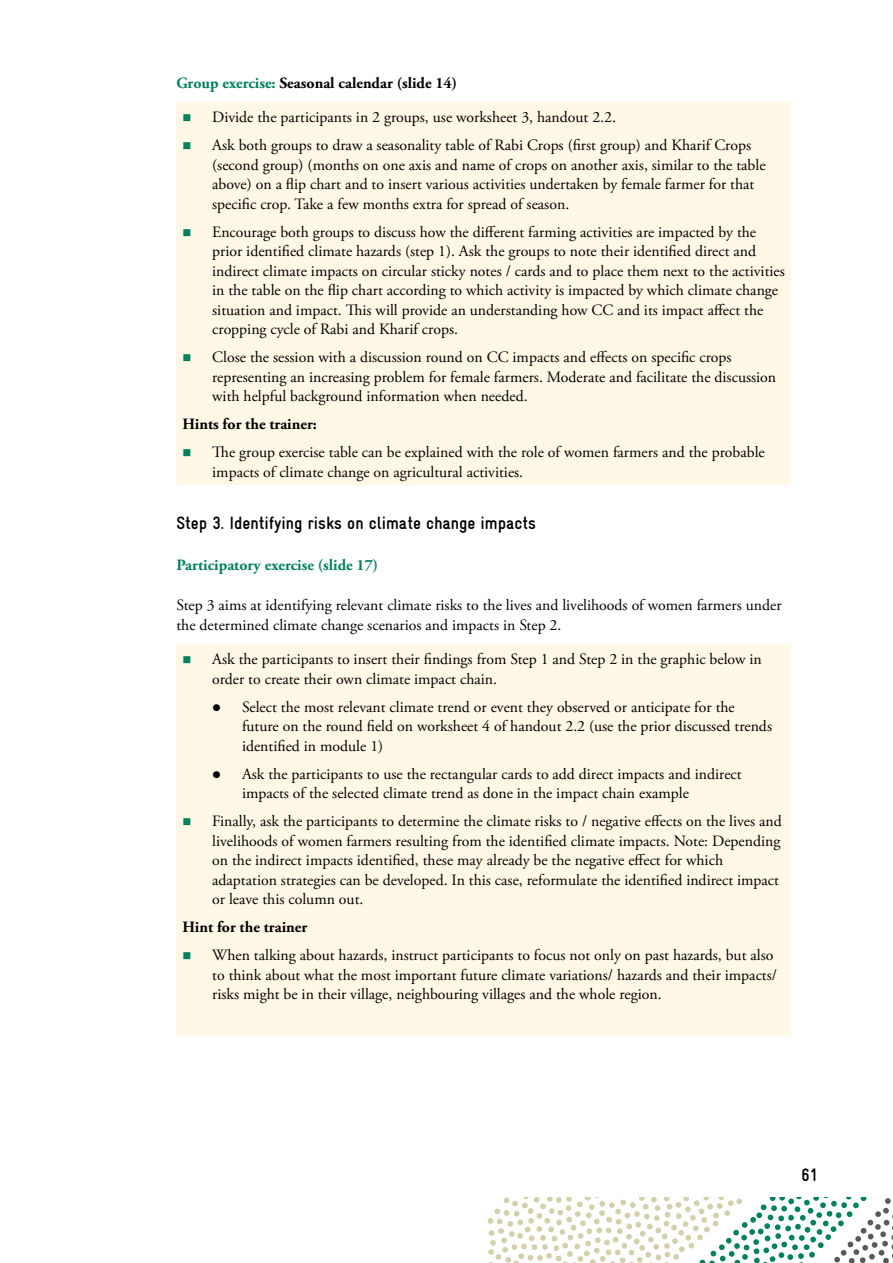
<style>
.page{position:relative;width:893px;height:1263px;background:#fff}
.page>*{position:absolute;margin:0;border:0;box-sizing:border-box;transform-origin:0 0}
.t1{font:700 condensed 18px "Gravur";color:#000}
.t2{font:15.75px/19.5px "Adobe Garamond Pro";color:#000}
.t3{font:700 15.75px "Adobe Garamond Pro";color:#000}
.t4{font:700 15.75px "Adobe Garamond Pro";color:#03805e}
.s1{font-weight:700;color:#03805e}
.s2{font-weight:700}
</style>
<div class="page">
<svg style="left:488px;top:1197px;width:405px;height:66px"></svg>
<div style="left:176px;top:102px;width:615px;height:383px;background:#fff8e6"></div>
<div style="left:176px;top:644px;width:615px;height:392px;background:#fff8e6"></div>
<p class="t2" style="left:212px;top:66px;width:405px;line-height:34.5px;text-indent:-36px"><span class="s1">Group exercise:</span> <span class="s2">Seasonal calendar (slide 14)<br></span>Divide the participants in 2 groups, use worksheet 3, handout 2.2.</p>
<p class="t2" style="left:212px;top:136px;width:555px">Ask both groups to draw a seasonality table of Rabi Crops (first group) and Kharif Crops (second group) (months on one axis and name of crops on another axis, similar to the table above) on a flip chart and to insert various activities undertaken by female farmer for that specific crop. Take a few months extra for spread of season.</p>
<p class="t2" style="left:212px;top:223px;width:574px">Encourage both groups to discuss how the different farming activities are impacted by the prior identified climate hazards (step 1). Ask the groups to note their identified direct and indirect climate impacts on circular sticky notes / cards and to place them next to the activities in the table on the flip chart according to which activity is impacted by which climate change situation and impact. This will provide an understanding how CC and its impact affect the cropping cycle of Rabi and Kharif crops.</p>
<p class="t2" style="left:212px;top:348px;width:565px">Close the session with a discussion round on CC impacts and effects on specific crops representing an increasing problem for female farmers. Moderate and facilitate the discussion with helpful background information when needed.</p>
<p class="t3" style="left:182px;top:415px;width:136px">Hints for the trainer:</p>
<p class="t2" style="left:212px;top:443px;width:554px">The group exercise table can be explained with the role of women farmers and the probable impacts of climate change on agricultural activities.</p>
<p class="t1" style="left:176px;top:513px;width:361px">Step 3. Identifying risks on climate change impacts</p>
<p class="t4" style="left:176px;top:555px;width:203px">Participatory exercise (slide 17)</p>
<p class="t2" style="left:176px;top:596px;width:607px">Step 3 aims at identifying relevant climate risks to the lives and livelihoods of women farmers under the determined climate change scenarios and impacts in Step 2.</p>
<p class="t2" style="left:212px;top:650px;width:551px">Ask the participants to insert their findings from Step 1 and Step 2 in the graphic below in order to create their own climate impact chain.</p>
<p class="t2" style="left:242px;top:697px;width:532px">Select the most relevant climate trend or event they observed or anticipate for the future on the round field on worksheet 4 of handout 2.2 (use the prior discussed trends identified in module 1)</p>
<p class="t2" style="left:242px;top:764px;width:501px">Ask the participants to use the rectangular cards to add direct impacts and indirect impacts of the selected climate trend as done in the impact chain example</p>
<p class="t2" style="left:212px;top:812px;width:571px">Finally, ask the participants to determine the climate risks to / negative effects on the lives and livelihoods of women farmers resulting from the identified climate impacts. Note: Depending on the indirect impacts identified, these may already be the negative effect for which adaptation strategies can be developed. In this case, reformulate the identified indirect impact or leave this column out.</p>
<p class="t3" style="left:182px;top:918px;width:126px">Hint for the trainer</p>
<p class="t2" style="left:212px;top:946px;width:566px">When talking about hazards, instruct participants to focus not only on past hazards, but also to think about what the most important future climate variations/ hazards and their impacts/ risks might be in their village, neighbouring villages and the whole region.</p>
<p class="t1" style="left:801px;top:1165px;width:18px">61</p>
</div>
